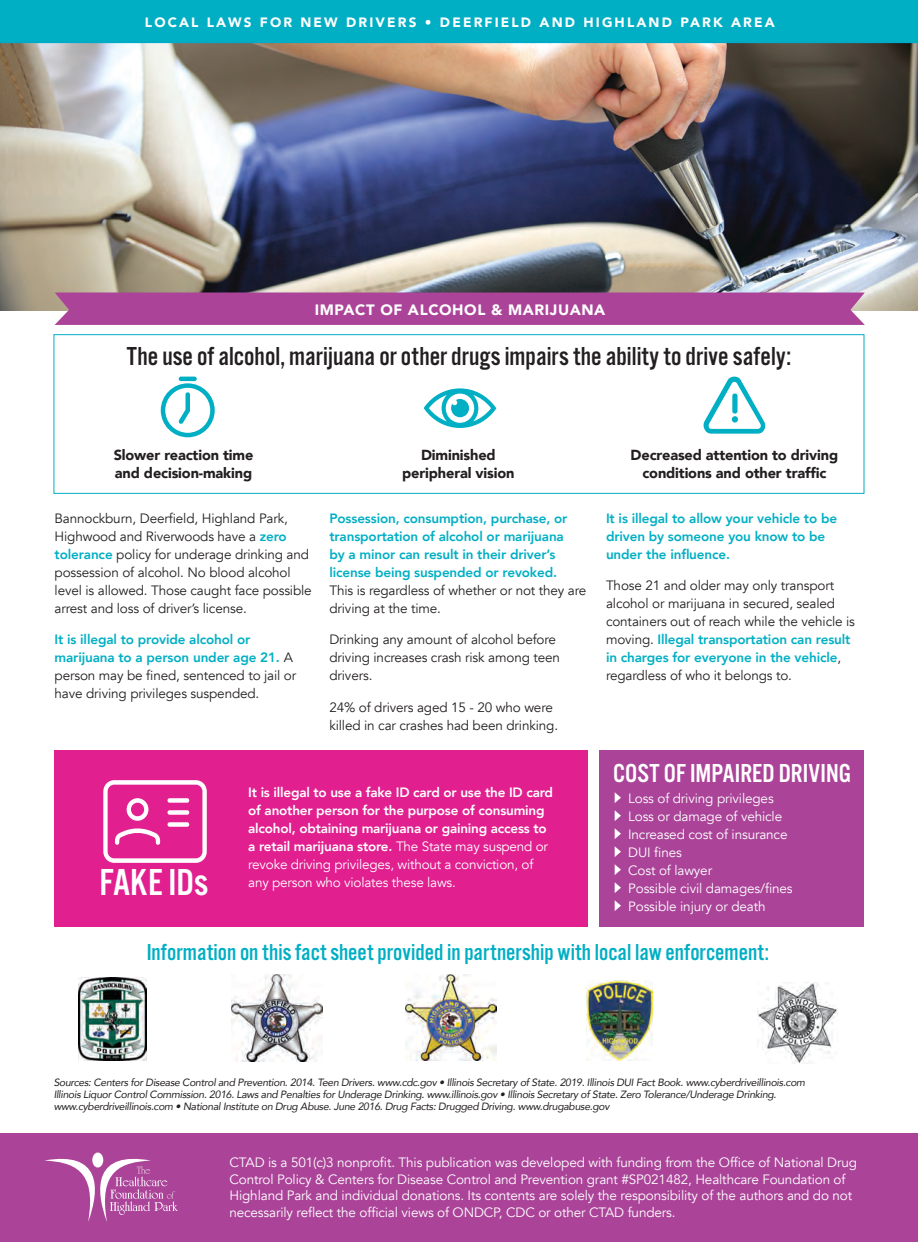
<style>
.page{position:relative;width:918px;height:1242px;background:#fff}
.page>*{position:absolute;margin:0;border:0;box-sizing:border-box;transform-origin:0 0}
.t1{font:39px "Alternate Got No 3 D";color:#fff}
.t2{font:27px "Alternate Got No 3 D";color:#231f20}
.t3{font:27px "Alternate Got No 3 D";color:#fff}
.t4{font:24px "Alternate Got No 3 D";color:#00afc4}
.t5{font:900 15px "Avenir";letter-spacing:.04em;color:#fff}
.t6{font:900 14.55px/18px "Avenir";letter-spacing:-.01em;color:#231f20;text-align:center}
.t7{font:13.5px/18px "Avenir";letter-spacing:-.01em;color:#231f20}
.t8{font:13.5px/18px "Avenir";letter-spacing:-.01em;color:#fff}
.t9{font:800 13.5px/18px "Avenir";letter-spacing:-.015em;color:#fff}
.t10{font:800 13.5px/18px "Avenir";letter-spacing:-.01em;color:#00afc4}
.t11{font:900 13.5px "Avenir";letter-spacing:.16em;color:#fff}
.t12{font:italic 10.5px/12px "Avenir";letter-spacing:-.03em;color:#231f20}
.s1{font-weight:800;color:#00afc4}
.s2{font-weight:400}
</style>
<div class="page">
<div style="left:599px;top:751px;width:265px;height:176px;background:#ab4499"></div>
<img style="left:0;top:43px;width:918px;height:267px">
<div style="left:0;top:0;width:918px;height:43px;background:#00afc4"></div>
<svg style="left:615px;top:792px;width:6px;height:11px"></svg>
<svg style="left:615px;top:810px;width:6px;height:11px"></svg>
<svg style="left:615px;top:828px;width:6px;height:11px"></svg>
<svg style="left:615px;top:846px;width:6px;height:11px"></svg>
<svg style="left:615px;top:864px;width:6px;height:11px"></svg>
<svg style="left:615px;top:882px;width:6px;height:11px"></svg>
<svg style="left:615px;top:900px;width:6px;height:11px"></svg>
<div style="left:54px;top:751px;width:534px;height:176px;background:#e11f8f"></div>
<div style="left:54px;top:334px;width:810px;height:160px;border:1px solid #00afc4"></div>
<div style="left:0;top:1133px;width:918px;height:109px;background:#ab4499"></div>
<div style="left:55px;top:293px;width:810px;height:32px;background:#ab4499"></div>
<img style="left:587px;top:980px;width:66px;height:81px">
<img style="left:79px;top:978px;width:68px;height:83px">
<img style="left:231px;top:975px;width:91px;height:87px">
<img style="left:406px;top:974px;width:90px;height:87px">
<img style="left:757px;top:982px;width:81px;height:81px">
<svg style="left:703px;top:377px;width:63px;height:57px"></svg>
<div style="left:732px;top:394px;width:6px;height:20px;background:#00afc4;border-radius:3px"></div>
<div style="left:732px;top:416px;width:6px;height:7px;background:#00afc4;border-radius:50%"></div>
<hr style="left:179px;top:377px;width:18px;height:4px;background:#00afc4;border-radius:2px">
<svg style="left:161px;top:383px;width:54px;height:54px"></svg>
<svg style="left:424px;top:388px;width:72px;height:40px"></svg>
<svg style="left:103px;top:780px;width:104px;height:83px"></svg>
<svg style="left:44px;top:1153px;width:134px;height:69px"></svg>
<p class="t11" style="left:145px;top:11px;width:631px">LOCAL LAWS FOR NEW DRIVERS • DEERFIELD AND HIGHLAND PARK AREA</p>
<p class="t5" style="left:315px;top:297px;width:292px">IMPACT OF ALCOHOL &amp; MARIJUANA</p>
<h2 class="t2" style="left:127px;top:342px;width:666px">The use of alcohol, marijuana or other drugs impairs the ability to drive safely:</h2>
<p class="t6" style="left:114px;top:445px;width:141px;text-align:left">Slower reaction time and decision-making</p>
<p class="t6" style="left:402px;top:445px;width:114px">Diminished peripheral vision</p>
<p class="t6" style="left:631px;top:445px;width:209px">Decreased attention to driving conditions and other traffic</p>
<p class="t7" style="left:55px;top:510px;width:259px">Bannockburn, Deerfield, Highland Park, Highwood and Riverwoods have a <span class="s1">zero tolerance</span> policy for underage drinking and possession of alcohol. No blood alcohol level is allowed. Those caught face possible arrest and loss of driver’s license.</p>
<p class="t7" style="left:55px;top:631px;width:243px"><span class="s1">It is illegal to provide alcohol or marijuana to a person under age 21.</span> A person may be fined, sentenced to jail or have driving privileges suspended.</p>
<p class="t10" style="left:329px;top:509px;width:240px">Possession, consumption, purchase, or transportation of alcohol or marijuana by a minor can result in their driver’s license being suspended or revoked.</p>
<p class="t7" style="left:329px;top:582px;width:259px">This is regardless of whether or not they are driving at the time.</p>
<p class="t7" style="left:329px;top:631px;width:232px">Drinking any amount of alcohol before driving increases crash risk among teen drivers.</p>
<p class="t7" style="left:329px;top:699px;width:230px">24% of drivers aged 15 - 20 who were killed in car crashes had been drinking.</p>
<h1 class="t1" style="left:99px;top:862px;width:110px">FAKE IDs</h1>
<p class="t9" style="left:248px;top:783px;width:306px">It is illegal to use a fake ID card or use the ID card of another person for the purpose of consuming alcohol, obtaining marijuana or gaining access to a retail marijuana store. <span class="s2">The State may suspend or revoke driving privileges, without a conviction, of any person who violates these laws.</span></p>
<p class="t10" style="left:606px;top:509px;width:233px">It is illegal to allow your vehicle to be driven by someone you know to be under the influence.</p>
<p class="t7" style="left:606px;top:577px;width:250px">Those 21 and older may only transport alcohol or marijuana in secured, sealed containers out of reach while the vehicle is moving. <span class="s1">Illegal transportation can result in charges for everyone in the vehicle</span>, regardless of who it belongs to.</p>
<h2 class="t3" style="left:613px;top:759px;width:239px">COST OF IMPAIRED DRIVING</h2>
<p class="t8" style="left:628px;top:790px;width:166px">Loss of driving privileges<br>Loss or damage of vehicle<br>Increased cost of insurance<br>DUI fines<br>Cost of lawyer<br>Possible civil damages/fines<br>Possible injury or death</p>
<h3 class="t4" style="left:147px;top:939px;width:624px">Information on this fact sheet provided in partnership with local law enforcement:</h3>
<p class="t12" style="left:54px;top:1077px;width:753px">Sources: Centers for Disease Control and Prevention. 2014. Teen Drivers. www.cdc.gov • Illinois Secretary of State. 2019. Illinois DUI Fact Book. www.cyberdriveillinois.com<br>Illinois Liquor Control Commission. 2016. Laws and Penalties for Underage Drinking. www.illinois.gov • Illinois Secretary of State. Zero Tolerance/Underage Drinking. www.cyberdriveillinois.com • National Institute on Drug Abuse. June 2016. Drug Facts: Drugged Driving. www.drugabuse.gov</p>
<p class="t8" style="left:230px;top:1154px;width:629px;line-height:16.5px">CTAD is a 501(c)3 nonprofit. This publication was developed with funding from the Office of National Drug Control Policy &amp; Centers for Disease Control and Prevention grant #SP021482, Healthcare Foundation of Highland Park and individual donations. Its contents are solely the responsibility of the authors and do not necessarily reflect the official views of ONDCP, CDC or other CTAD funders.</p>
</div>
